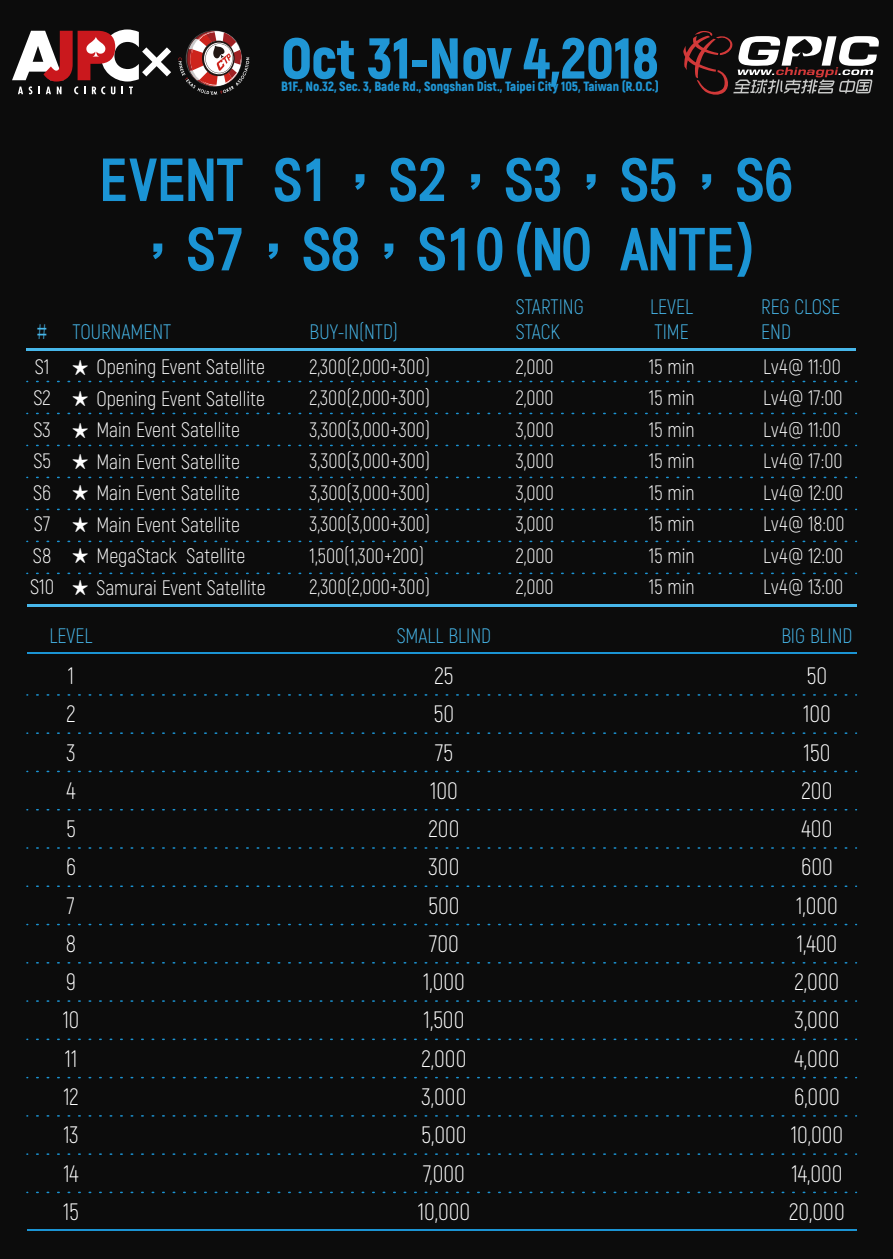
<style>
.page{position:relative;width:893px;height:1259px;background:#0c0c0c}
.page>*{position:absolute;margin:0;border:0;box-sizing:border-box;transform-origin:0 0}
.t1{font:57.9px/69.3px "DFN Hei W9 WIN BF";color:#1b94d4;text-align:center}
.t2{font:900 57.6px "Akrobat";color:#2096d5}
.t3{font:300 23.7px/38.4px "Akrobat";color:#fff}
.t4{font:300 21px "Akrobat";color:#fff}
.t5{font:300 21px/25.2px "Akrobat";color:#47b7ea}
.t6{font:300 20.7px/31.5px "Akrobat";color:#fff}
.t7{font:900 13.5px "Akrobat";color:#2096d5}
.s1{font-family:"You Yuan";font-weight:400}
.s2{font-size:20.7px}
.s3{font-family:"Microsoft Jheng Hei";font-weight:400;font-size:20.7px}
</style>
<div class="page">
<svg style="left:12px;top:29px;width:237px;height:66px"></svg>
<svg style="left:683px;top:31px;width:196px;height:64px"></svg>
<hr style="left:27px;top:1229px;width:829px;height:1px;background:#1b94d4">
<svg style="left:37px;top:962px;width:820px;height:1px"></svg>
<svg style="left:37px;top:1000px;width:820px;height:2px"></svg>
<svg style="left:37px;top:1038px;width:820px;height:2px"></svg>
<svg style="left:37px;top:1077px;width:820px;height:1px"></svg>
<svg style="left:37px;top:1115px;width:820px;height:1px"></svg>
<svg style="left:37px;top:1153px;width:820px;height:2px"></svg>
<svg style="left:37px;top:1191px;width:820px;height:2px"></svg>
<hr style="left:27px;top:652px;width:829px;height:1px;background:#1b94d4">
<svg style="left:37px;top:694px;width:820px;height:1px"></svg>
<svg style="left:37px;top:732px;width:820px;height:2px"></svg>
<svg style="left:37px;top:770px;width:820px;height:2px"></svg>
<svg style="left:37px;top:809px;width:820px;height:1px"></svg>
<svg style="left:37px;top:847px;width:820px;height:1px"></svg>
<svg style="left:37px;top:885px;width:820px;height:2px"></svg>
<svg style="left:37px;top:923px;width:820px;height:2px"></svg>
<hr style="left:27px;top:604px;width:829px;height:2px;background:#47b7ea">
<svg style="left:37px;top:381px;width:820px;height:1px"></svg>
<svg style="left:37px;top:413px;width:820px;height:1px"></svg>
<svg style="left:37px;top:445px;width:820px;height:1px"></svg>
<svg style="left:37px;top:477px;width:820px;height:1px"></svg>
<svg style="left:37px;top:509px;width:820px;height:1px"></svg>
<svg style="left:37px;top:540px;width:820px;height:2px"></svg>
<svg style="left:37px;top:572px;width:820px;height:2px"></svg>
<hr style="left:27px;top:348px;width:829px;height:2px;background:#47b7ea">
<h2 class="t2" style="left:281px;top:21px;width:379px">Oct 31-Nov 4,2018</h2>
<p class="t7" style="left:281px;top:77px;width:379px">B1F., No.32, Sec. 3, Bade Rd., Songshan Dist., Taipei City 105, Taiwan (R.O.C.)</p>
<h1 class="t1" style="left:100px;top:145px;width:695px">EVENT S1，S2，S3，S5，S6，S7，S8，S10(NO ANTE)</h1>
<p class="t5" style="left:37px;top:319px;width:136px"><span class="s1">#</span> TOURNAMENT</p>
<p class="t5" style="left:310px;top:319px;width:90px">BUY-IN(NTD)</p>
<p class="t4" style="left:35px;top:354px;width:232px"><span class="s2">S1</span> <span class="s3">★</span> Opening Event Satellite</p>
<p class="t6" style="left:310px;top:351px;width:122px">2,300(2,000+300)</p>
<p class="t4" style="left:34px;top:386px;width:233px"><span class="s2">S2</span> <span class="s3">★</span> Opening Event Satellite</p>
<p class="t6" style="left:310px;top:382px;width:122px">2,300(2,000+300)</p>
<p class="t5" style="left:516px;top:294px;width:69px">STARTING<br>STACK</p>
<p class="t5" style="left:650px;top:294px;width:44px">LEVEL<br>TIME</p>
<p class="t5" style="left:761px;top:294px;width:80px">REG CLOSE<br>END</p>
<p class="t6" style="left:516px;top:351px;width:39px">2,000<br>2,000</p>
<p class="t6" style="left:649px;top:351px;width:47px">15 min<br>15 min</p>
<p class="t6" style="left:763px;top:351px;width:81px">Lv4@ 11:00<br>Lv4@ 17:00</p>
<p class="t4" style="left:33px;top:417px;width:208px"><span class="s2">S3</span> <span class="s3">★</span> Main Event Satellite</p>
<p class="t6" style="left:310px;top:414px;width:122px">3,300(3,000+300)</p>
<p class="t6" style="left:516px;top:414px;width:40px">3,000</p>
<p class="t6" style="left:649px;top:414px;width:47px">15 min</p>
<p class="t6" style="left:763px;top:414px;width:79px">Lv4@ 11:00</p>
<p class="t4" style="left:33px;top:449px;width:208px"><span class="s2">S5</span> <span class="s3">★</span> Main Event Satellite</p>
<p class="t6" style="left:310px;top:445px;width:122px">3,300(3,000+300)</p>
<p class="t6" style="left:516px;top:445px;width:40px">3,000</p>
<p class="t6" style="left:649px;top:445px;width:47px">15 min</p>
<p class="t6" style="left:763px;top:445px;width:81px">Lv4@ 17:00</p>
<p class="t4" style="left:33px;top:480px;width:208px"><span class="s2">S6</span> <span class="s3">★</span> Main Event Satellite</p>
<p class="t6" style="left:310px;top:477px;width:122px">3,300(3,000+300)</p>
<p class="t4" style="left:34px;top:512px;width:208px"><span class="s2">S7</span> <span class="s3">★</span> Main Event Satellite</p>
<p class="t6" style="left:310px;top:508px;width:122px">3,300(3,000+300)</p>
<p class="t6" style="left:763px;top:477px;width:83px">Lv4@ 12:00<br>Lv4@ 18:00</p>
<p class="t6" style="left:516px;top:477px;width:40px">3,000<br>3,000</p>
<p class="t6" style="left:649px;top:477px;width:47px">15 min<br>15 min</p>
<p class="t4" style="left:33px;top:543px;width:214px"><span class="s2">S8</span> <span class="s3">★</span> MegaStack Satellite</p>
<p class="t6" style="left:310px;top:539px;width:116px">1,500(1,300+200)</p>
<p class="t6" style="left:516px;top:539px;width:39px">2,000</p>
<p class="t6" style="left:649px;top:539px;width:47px">15 min</p>
<p class="t6" style="left:763px;top:539px;width:82px">Lv4@ 12:00</p>
<p class="t4" style="left:30px;top:575px;width:237px"><span class="s2">S10</span> <span class="s3">★</span> Samurai Event Satellite</p>
<p class="t6" style="left:310px;top:571px;width:122px">2,300(2,000+300)</p>
<p class="t6" style="left:516px;top:571px;width:39px">2,000</p>
<p class="t6" style="left:649px;top:571px;width:47px">15 min</p>
<p class="t6" style="left:763px;top:571px;width:82px">Lv4@ 13:00</p>
<p class="t5" style="left:50px;top:623px;width:44px">LEVEL</p>
<p class="t5" style="left:397px;top:623px;width:96px">SMALL BLIND</p>
<p class="t5" style="left:781px;top:623px;width:73px">BIG BLIND</p>
<p class="t3" style="left:434px;top:656px;width:22px">25<br>50</p>
<p class="t3" style="left:807px;top:656px;width:22px">50</p>
<p class="t3" style="left:66px;top:656px;width:11px;text-align:justify">1<br>2<br>3<br>4<br>5<br>6<br>7</p>
<p class="t3" style="left:803px;top:695px;width:29px">100</p>
<p class="t3" style="left:435px;top:733px;width:20px">75</p>
<p class="t3" style="left:804px;top:733px;width:28px">150</p>
<p class="t3" style="left:430px;top:771px;width:29px">100</p>
<p class="t3" style="left:802px;top:771px;width:32px">200</p>
<p class="t3" style="left:429px;top:809px;width:32px">200</p>
<p class="t3" style="left:802px;top:809px;width:32px">400</p>
<p class="t3" style="left:429px;top:848px;width:32px">300</p>
<p class="t3" style="left:801px;top:848px;width:33px">600</p>
<p class="t3" style="left:428px;top:886px;width:33px">500</p>
<p class="t3" style="left:796px;top:886px;width:43px">1,000</p>
<p class="t3" style="left:63px;top:924px;width:18px">8<br>9<br>10<br>11<br>12<br>13<br>14<br>15</p>
<p class="t3" style="left:429px;top:924px;width:31px">700</p>
<p class="t3" style="left:797px;top:924px;width:42px">1,400</p>
<p class="t3" style="left:423px;top:962px;width:43px">1,000</p>
<p class="t3" style="left:795px;top:962px;width:46px">2,000</p>
<p class="t3" style="left:424px;top:1001px;width:42px">1,500</p>
<p class="t3" style="left:795px;top:1001px;width:46px">3,000</p>
<p class="t3" style="left:422px;top:1039px;width:46px">2,000</p>
<p class="t3" style="left:795px;top:1039px;width:46px">4,000</p>
<p class="t3" style="left:422px;top:1077px;width:46px">3,000</p>
<p class="t3" style="left:794px;top:1077px;width:47px">6,000</p>
<p class="t3" style="left:421px;top:1115px;width:47px">5,000</p>
<p class="t3" style="left:791px;top:1115px;width:54px">10,000</p>
<p class="t3" style="left:423px;top:1154px;width:43px">7,000</p>
<p class="t3" style="left:791px;top:1154px;width:53px">14,000</p>
<p class="t3" style="left:418px;top:1192px;width:54px">10,000</p>
<p class="t3" style="left:789px;top:1192px;width:57px">20,000</p>
</div>
